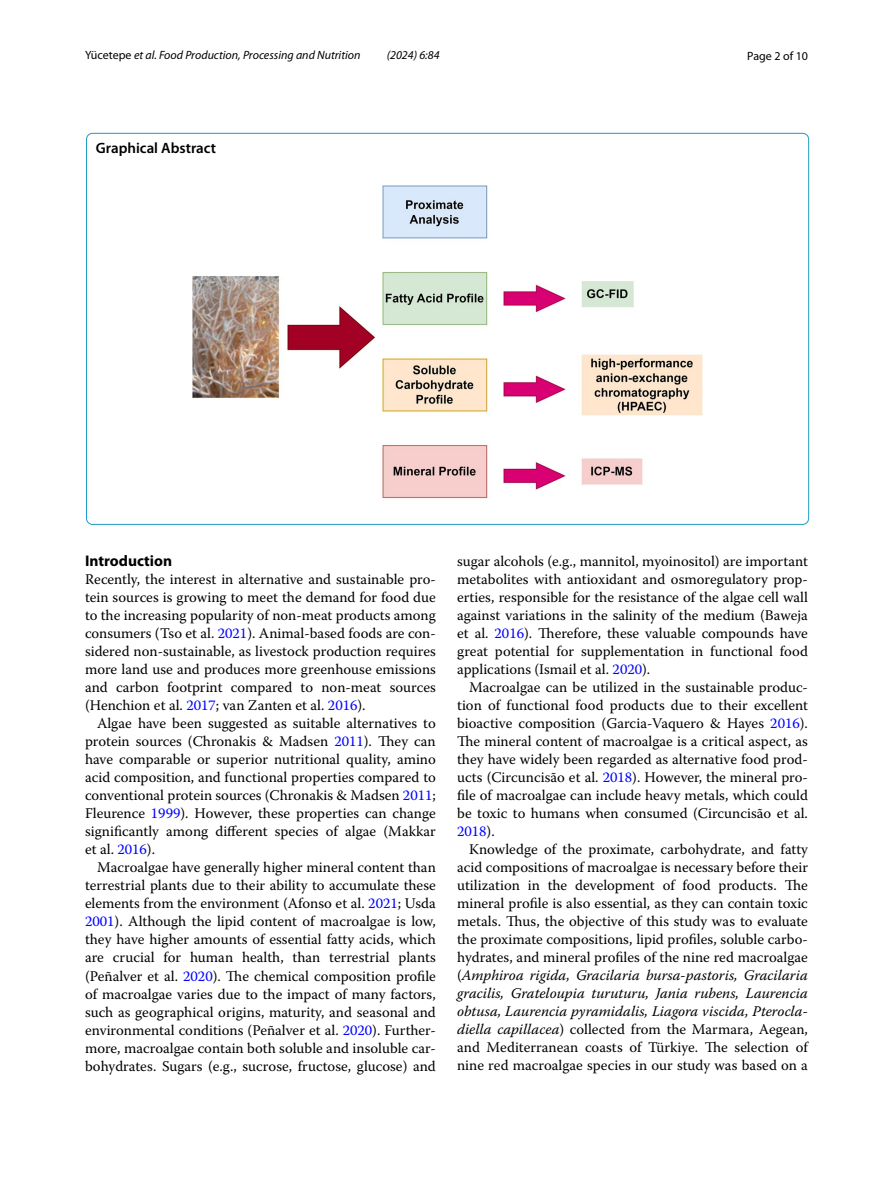
<style>
.page{position:relative;width:893px;height:1187px;background:#fff}
.page>*{position:absolute;margin:0;border:0;box-sizing:border-box;transform-origin:0 0}
.t1{font:700 15.45px "Myriad Pro";color:#000}
.t2{font:600 15px "Myriad Pro";color:#000}
.t3{font:14.7px/18px "Warnock Pro";color:#000;text-align:justify}
.t4{font:italic 12px "Myriad Pro";color:#000}
.t5{font:12px "Myriad Pro";color:#000}
.s1{font-style:normal}
.s2{color:#00f}
.s3{font-style:italic}
</style>
<div class="page">
<img style="left:192px;top:185px;width:511px;height:313px">
<p class="t4" style="left:85px;top:48px;width:277px"><span class="s1">Yücetepe</span> et al. Food Production, Processing and Nutrition</p>
<p class="t4" style="left:387px;top:48px;width:54px">(2024) 6:84</p>
<p class="t5" style="left:747px;top:48px;width:62px">Page 2 of 10</p>
<p class="t2" style="left:96px;top:138px;width:122px">Graphical Abstract</p>
<p class="t1" style="left:85px;top:551px;width:89px">Introduction</p>
<p class="t3" style="left:85px;top:570px;width:352px">Recently, the interest in alternative and sustainable pro&shy;tein sources is growing to meet the demand for food due to the increasing popularity of non-meat products among consumers (Tso et al. <span class="s2">2021</span>). Animal-based foods are con&shy;sidered non-sustainable, as livestock production requires more land use and produces more greenhouse emissions and carbon footprint compared to non-meat sources (Henchion et al. <span class="s2">2017</span>; van Zanten et al. <span class="s2">2016</span>).</p>
<p class="t3" style="left:85px;top:714px;width:352px;text-indent:12px">Algae have been suggested as suitable alternatives to protein sources (Chronakis &amp; Madsen <span class="s2">2011</span>). They can have comparable or superior nutritional quality, amino acid composition, and functional properties compared to conventional protein sources (Chronakis &amp; Madsen <span class="s2">2011</span>; Fleurence <span class="s2">1999</span>). However, these properties can change significantly among different species of algae (Makkar et al. <span class="s2">2016</span>).</p>
<p class="t3" style="left:85px;top:858px;width:352px;text-indent:12px">Macroalgae have generally higher mineral content than terrestrial plants due to their ability to accumulate these elements from the environment (Afonso et al. <span class="s2">2021</span>; Usda <span class="s2">2001</span>). Although the lipid content of macroalgae is low, they have higher amounts of essential fatty acids, which are crucial for human health, than terrestrial plants (Peñalver et al. <span class="s2">2020</span>). The chemical composition profile of macroalgae varies due to the impact of many factors, such as geographical origins, maturity, and seasonal and environmental conditions (Peñalver et al. <span class="s2">2020</span>). Further&shy;more, macroalgae contain both soluble and insoluble car&shy;bohydrates. Sugars (e.g., sucrose, fructose, glucose) and</p>
<p class="t3" style="left:457px;top:551px;width:352px">sugar alcohols (e.g., mannitol, myoinositol) are important metabolites with antioxidant and osmoregulatory prop&shy;erties, responsible for the resistance of the algae cell wall against variations in the salinity of the medium (Baweja et al. <span class="s2">2016</span>). Therefore, these valuable compounds have great potential for supplementation in functional food applications (Ismail et al. <span class="s2">2020</span>).</p>
<p class="t3" style="left:457px;top:677px;width:352px;text-indent:12px">Macroalgae can be utilized in the sustainable produc&shy;tion of functional food products due to their excellent bioactive composition (Garcia-Vaquero &amp; Hayes <span class="s2">2016</span>).<br>The mineral content of macroalgae is a critical aspect, as they have widely been regarded as alternative food prod&shy;ucts (Circuncisão et al. <span class="s2">2018</span>). However, the mineral pro&shy;file of macroalgae can include heavy metals, which could be toxic to humans when consumed (Circuncisão et al.<br><span class="s2">2018</span>).</p>
<p class="t3" style="left:457px;top:839px;width:352px;text-indent:12px">Knowledge of the proximate, carbohydrate, and fatty acid compositions of macroalgae is necessary before their utilization in the development of food products. The mineral profile is also essential, as they can contain toxic metals. Thus, the objective of this study was to evaluate the proximate compositions, lipid profiles, soluble carbo&shy;hydrates, and mineral profiles of the nine red macroalgae (<span class="s3">Amphiroa rigida, Gracilaria bursa-pastoris, Gracilaria gracilis, Grateloupia turuturu, Jania rubens, Laurencia obtusa, Laurencia pyramidalis, Liagora viscida, Pterocla&shy;diella capillacea</span>) collected from the Marmara, Aegean, and Mediterranean coasts of Türkiye. The selection of nine red macroalgae species in our study was based on a</p>
</div>
